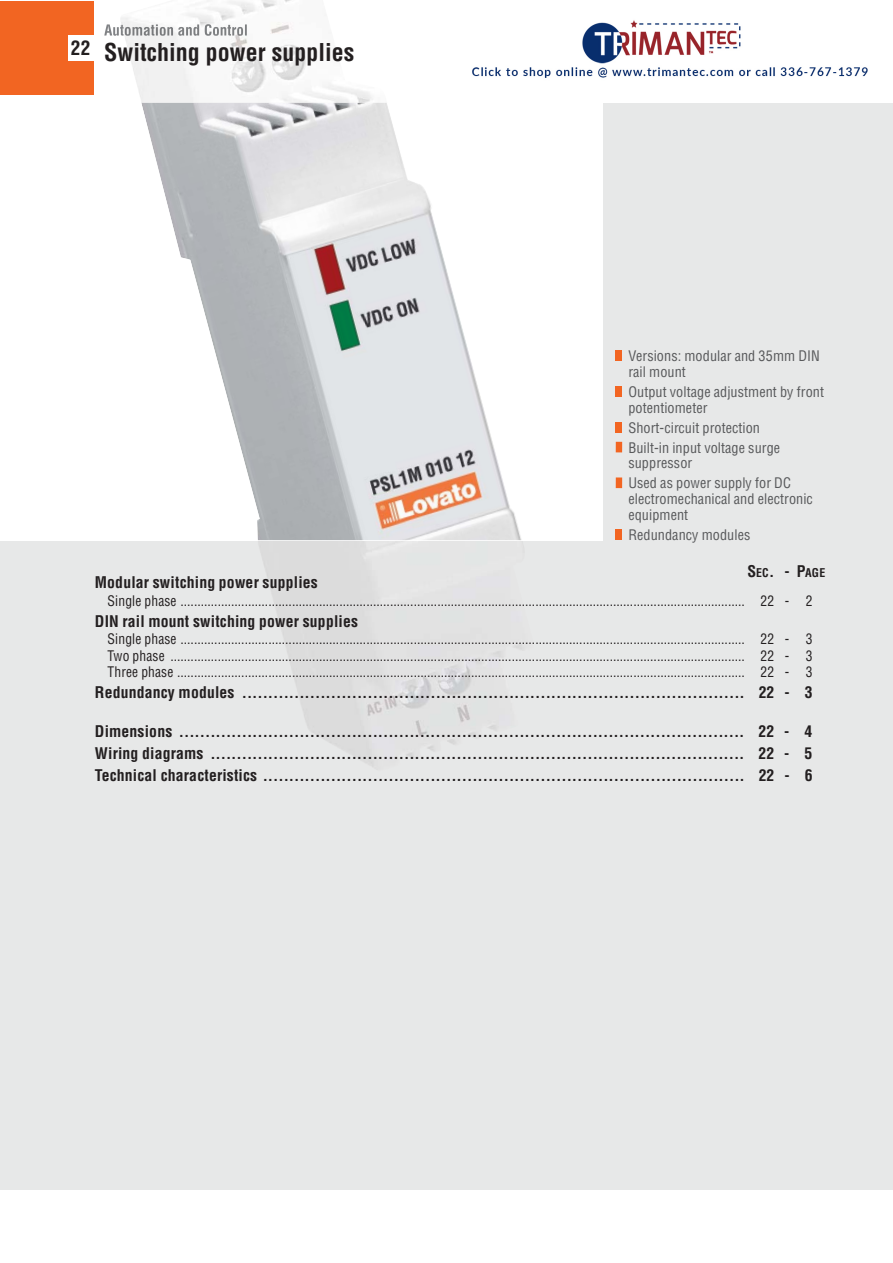
<style>
.page{position:relative;width:893px;height:1263px;background:#fff}
.page>*{position:absolute;margin:0;border:0;box-sizing:border-box;transform-origin:0 0}
.t1{font:700 condensed 24px "Helvetica";color:#231f20}
.t2{font:700 condensed 19.5px "Helvetica";color:#231f20}
.t3{font:700 condensed 15.75px/22px "Helvetica";letter-spacing:.01em;color:#231f20;text-align:justify}
.t4{font:condensed 14.25px/16.5px "Helvetica";letter-spacing:.01em;color:#231f20;text-align:justify;scale:.95 1}
.t5{font:condensed 14.25px/15.8px "Helvetica";letter-spacing:.005em;color:#58595b}
.t6{font:700 condensed 11.85px "Helvetica";color:#231f20}
.s1{font-size:15.75px}
</style>
<div class="page">
<div style="left:0;top:103px;width:893px;height:1087px;background:#e7e8e8"></div>
<img style="left:121px;top:1px;width:259px;height:102px">
<img style="left:141px;top:540px;width:392px;height:227px">
<div style="left:0;top:103px;width:603px;height:437px;background:#fff"></div>
<img style="left:141px;top:103px;width:381px;height:437px">
<div style="left:616px;top:350px;width:6px;height:11px;background:#f26522"></div>
<div style="left:616px;top:386px;width:6px;height:11px;background:#f26522"></div>
<div style="left:616px;top:422px;width:6px;height:10px;background:#f26522"></div>
<div style="left:616px;top:442px;width:6px;height:10px;background:#f26522"></div>
<div style="left:616px;top:477px;width:6px;height:11px;background:#f26522"></div>
<div style="left:616px;top:529px;width:6px;height:11px;background:#f26522"></div>
<svg style="left:104px;top:24px;width:17px;height:12px"></svg>
<img style="left:121px;top:24px;width:90px;height:12px">
<div style="left:0;top:1px;width:93px;height:93px;background:#f26522"></div>
<div style="left:68px;top:35px;width:28px;height:25px;background:#fff"></div>
<img style="left:472px;top:20px;width:396px;height:58px">
<h2 class="t2" style="left:71px;top:40px;width:21px">22</h2>
<h1 class="t1" style="left:104px;top:43px;width:252px">Switching power supplies</h1>
<p class="t5" style="left:628px;top:349px;width:193px">Versions: modular and 35mm DIN rail mount</p>
<p class="t5" style="left:628px;top:385px;width:197px">Output voltage adjustment by front potentiometer</p>
<p class="t5" style="left:628px;top:419px;width:153px;line-height:20px">Short-circuit protection<br>Built-in input voltage surge</p>
<p class="t5" style="left:628px;top:454px;width:164px;line-height:20px">suppressor<br>Used as power supply for DC</p>
<p class="t5" style="left:628px;top:492px;width:186px">electromechanical and electronic equipment</p>
<p class="t5" style="left:628px;top:528px;width:124px">Redundancy modules</p>
<p class="t6" style="left:747px;top:568px;width:79px"><span class="s1">S</span>EC<span class="s1">. - P</span>AGE</p>
<p class="t3" style="left:95px;top:573px;width:224px">Modular switching power supplies</p>
<p class="t4" style="left:108px;top:594px;width:743px">Single phase ....................................................................................................................................................................... 22 - 2</p>
<p class="t3" style="left:95px;top:611px;width:265px">DIN rail mount switching power supplies</p>
<p class="t4" style="left:108px;top:632px;width:743px">Single phase ....................................................................................................................................................................... 22 - 3<br>Two phase .......................................................................................................................................................................... 22 - 3<br>Three phase ........................................................................................................................................................................ 22 - 3</p>
<p class="t3" style="left:95px;top:683px;width:719px">Redundancy modules ................................................................................................ 22 - 3</p>
<p class="t3" style="left:95px;top:721px;width:719px">Dimensions ............................................................................................................ 22 - 4<br>Wiring diagrams ...................................................................................................... 22 - 5<br>Technical characteristics ............................................................................................ 22 - 6</p>
</div>
